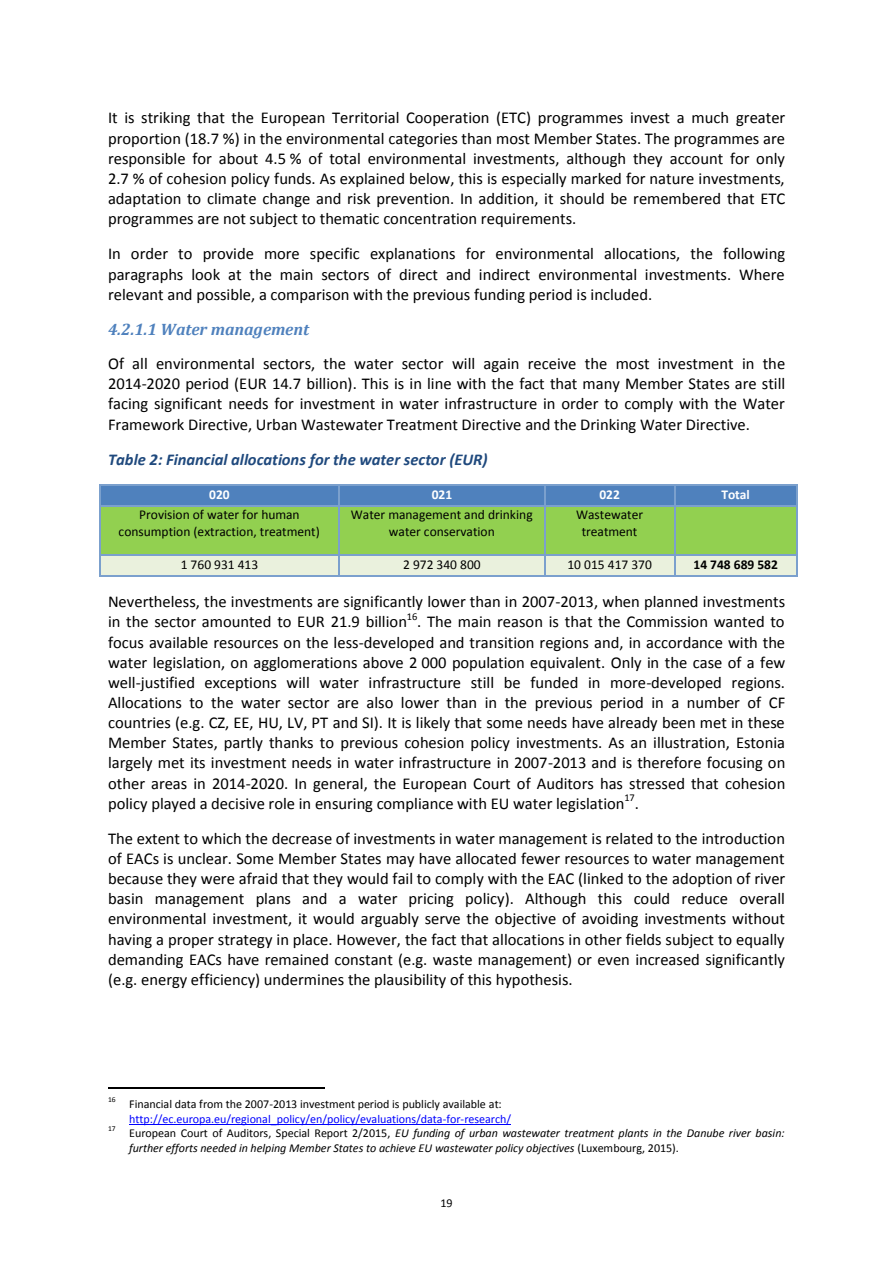
<style>
.page{position:relative;width:893px;height:1263px;background:#fff}
.page>*{position:absolute;margin:0;border:0;box-sizing:border-box;transform-origin:0 0}
.t1{font:16.5px/20.1px "Calibri";color:#000;text-align:justify}
.t2{font:italic 700 16.5px "Calibri";color:#1f497d}
.t3{font:italic 700 16.5px "Cambria";color:#4f81bd}
.t4{font:13.5px/16.4px "Calibri";color:#000;text-align:center}
.t5{font:700 13.5px "Calibri";color:#fff}
.t6{font:700 13.5px "Calibri";color:#000}
.t7{font:italic 12px/14.5px "Calibri";letter-spacing:-.005em;color:#000}
.t8{font:12px/14.7px "Calibri";letter-spacing:-.005em;color:#00f}
.t9{font:12px "Calibri";color:#000}
.t10{font:10.5px "Calibri";color:#000}
.t11{font:7.5px "Calibri";color:#000}
.s1{color:#000}
.s2{font-style:normal}
</style>
<div class="page">
<div style="left:101px;top:486px;width:237px;height:19px;background:#4f81bd"></div>
<div style="left:340px;top:486px;width:204px;height:19px;background:#4f81bd"></div>
<div style="left:546px;top:486px;width:128px;height:19px;background:#4f81bd"></div>
<div style="left:676px;top:486px;width:120px;height:19px;background:#4f81bd"></div>
<hr style="left:101px;top:484px;width:237px;height:2px;background:#7ba0cd">
<hr style="left:340px;top:484px;width:204px;height:2px;background:#7ba0cd">
<hr style="left:545px;top:484px;width:129px;height:2px;background:#7ba0cd">
<hr style="left:676px;top:484px;width:120px;height:2px;background:#7ba0cd">
<div style="left:101px;top:507px;width:237px;height:48px;background:#92d050"></div>
<div style="left:340px;top:507px;width:204px;height:48px;background:#92d050"></div>
<div style="left:546px;top:507px;width:128px;height:48px;background:#92d050"></div>
<div style="left:676px;top:507px;width:120px;height:48px;background:#92d050"></div>
<svg style="left:99px;top:484px;width:2px;height:22px"></svg>
<hr style="left:101px;top:505px;width:237px;height:1px;background:#7ba0cd">
<svg style="left:338px;top:484px;width:2px;height:22px"></svg>
<hr style="left:340px;top:505px;width:204px;height:1px;background:#7ba0cd">
<svg style="left:544px;top:484px;width:1px;height:22px"></svg>
<hr style="left:545px;top:505px;width:129px;height:1px;background:#7ba0cd">
<svg style="left:674px;top:484px;width:2px;height:22px"></svg>
<hr style="left:676px;top:505px;width:120px;height:1px;background:#7ba0cd">
<svg style="left:796px;top:484px;width:1px;height:22px"></svg>
<hr style="left:99px;top:506px;width:2px;height:49px;background:#7ba0cd">
<hr style="left:338px;top:506px;width:2px;height:49px;background:#7ba0cd">
<hr style="left:544px;top:506px;width:1px;height:49px;background:#7ba0cd">
<hr style="left:674px;top:506px;width:2px;height:49px;background:#7ba0cd">
<hr style="left:796px;top:506px;width:1px;height:49px;background:#7ba0cd">
<div style="left:101px;top:556px;width:237px;height:19px;background:#eaf1dd"></div>
<div style="left:340px;top:556px;width:204px;height:19px;background:#eaf1dd"></div>
<div style="left:546px;top:556px;width:128px;height:19px;background:#eaf1dd"></div>
<div style="left:676px;top:556px;width:120px;height:19px;background:#eaf1dd"></div>
<hr style="left:101px;top:555px;width:237px;height:1px;background:#7ba0cd">
<hr style="left:340px;top:555px;width:204px;height:1px;background:#7ba0cd">
<hr style="left:545px;top:555px;width:129px;height:1px;background:#7ba0cd">
<hr style="left:676px;top:555px;width:120px;height:1px;background:#7ba0cd">
<svg style="left:99px;top:555px;width:2px;height:22px"></svg>
<hr style="left:101px;top:575px;width:237px;height:2px;background:#7ba0cd">
<svg style="left:338px;top:555px;width:2px;height:22px"></svg>
<hr style="left:340px;top:575px;width:204px;height:2px;background:#7ba0cd">
<svg style="left:544px;top:555px;width:1px;height:22px"></svg>
<hr style="left:545px;top:575px;width:129px;height:2px;background:#7ba0cd">
<svg style="left:674px;top:555px;width:2px;height:22px"></svg>
<hr style="left:676px;top:575px;width:120px;height:2px;background:#7ba0cd">
<svg style="left:796px;top:555px;width:1px;height:22px"></svg>
<hr style="left:108px;top:1088px;width:216px;height:1px;background:#000">
<hr style="left:129px;top:1124px;width:382px;height:1px;background:#00f">
<p class="t1" style="left:108px;top:109px;width:679px">It is striking that the European Territorial Cooperation (ETC) programmes invest a much greater proportion (18.7 %) in the environmental categories than most Member States. The programmes are responsible for about 4.5 % of total environmental investments, although they account for only 2.7 % of cohesion policy funds. As explained below, this is especially marked for nature investments, adaptation to climate change and risk prevention. In addition, it should be remembered that ETC programmes are not subject to thematic concentration requirements.</p>
<p class="t1" style="left:108px;top:245px;width:679px">In order to provide more specific explanations for environmental allocations, the following paragraphs look at the main sectors of direct and indirect environmental investments. Where relevant and possible, a comparison with the previous funding period is included.</p>
<h4 class="t3" style="left:108px;top:319px;width:203px">4.2.1.1 Water management</h4>
<p class="t1" style="left:108px;top:355px;width:679px">Of all environmental sectors, the water sector will again receive the most investment in the 2014-2020 period (EUR 14.7 billion). This is in line with the fact that many Member States are still facing significant needs for investment in water infrastructure in order to comply with the Water Framework Directive, Urban Wastewater Treatment Directive and the Drinking Water Directive.</p>
<p class="t2" style="left:108px;top:452px;width:381px">Table 2: Financial allocations for the water sector (EUR)</p>
<p class="t5" style="left:209px;top:489px;width:22px">020</p>
<p class="t5" style="left:432px;top:489px;width:22px">021</p>
<p class="t5" style="left:599px;top:489px;width:22px">022</p>
<p class="t5" style="left:721px;top:489px;width:30px">Total</p>
<p class="t4" style="left:119px;top:508px;width:203px">Provision of water for human consumption (extraction, treatment)</p>
<p class="t4" style="left:351px;top:508px;width:183px">Water management and drinking water conservation</p>
<p class="t4" style="left:576px;top:508px;width:68px">Wastewater treatment</p>
<p class="t4" style="left:181px;top:557px;width:79px">1 760 931 413</p>
<p class="t4" style="left:403px;top:557px;width:79px">2 972 340 800</p>
<p class="t4" style="left:567px;top:557px;width:86px">10 015 417 370</p>
<p class="t6" style="left:694px;top:559px;width:86px">14 748 689 582</p>
<p class="t1" style="left:108px;top:593px;width:679px">Nevertheless, the investments are significantly lower than in 2007-2013, when planned investments in the sector amounted to EUR 21.9 billion</p>
<p class="t10" style="left:407px;top:612px;width:12px">16</p>
<p class="t1" style="left:108px;top:613px;width:679px;text-indent:309px">. The main reason is that the Commission wanted to focus available resources on the less-developed and transition regions and, in accordance with the water legislation, on agglomerations above 2 000 population equivalent. Only in the case of a few well-justified exceptions will water infrastructure still be funded in more-developed regions.<br>Allocations to the water sector are also lower than in the previous period in a number of CF countries (e.g. CZ, EE, HU, LV, PT and SI). It is likely that some needs have already been met in these Member States, partly thanks to previous cohesion policy investments. As an illustration, Estonia largely met its investment needs in water infrastructure in 2007-2013 and is therefore focusing on other areas in 2014-2020. In general, the European Court of Auditors has stressed that cohesion policy played a decisive role in ensuring compliance with EU water legislation</p>
<p class="t10" style="left:624px;top:793px;width:12px">17</p>
<p class="t1" style="left:635px;top:795px;width:6px">.</p>
<p class="t1" style="left:108px;top:830px;width:679px">The extent to which the decrease of investments in water management is related to the introduction of EACs is unclear. Some Member States may have allocated fewer resources to water management because they were afraid that they would fail to comply with the EAC (linked to the adoption of river basin management plans and a water pricing policy). Although this could reduce overall environmental investment, it would arguably serve the objective of avoiding investments without having a proper strategy in place. However, the fact that allocations in other fields subject to equally demanding EACs have remained constant (e.g. waste management) or even increased significantly (e.g. energy efficiency) undermines the plausibility of this hypothesis.</p>
<p class="t11" style="left:108px;top:1096px;width:9px">16</p>
<p class="t8" style="left:129px;top:1097px;width:383px"><span class="s1">Financial data from the 2007-2013 investment period is publicly available at: </span>http://ec.europa.eu/regional_policy/en/policy/evaluations/data-for-research/</p>
<p class="t11" style="left:108px;top:1125px;width:9px">17</p>
<p class="t7" style="left:129px;top:1127px;width:657px"><span class="s2">European Court of Auditors, Special Report 2/2015,</span> EU funding of urban wastewater treatment plants in the Danube river basin: further efforts needed in helping Member States to achieve EU wastewater policy objectives <span class="s2">(Luxembourg, 2015).</span></p>
<p class="t9" style="left:440px;top:1198px;width:14px">19</p>
</div>
